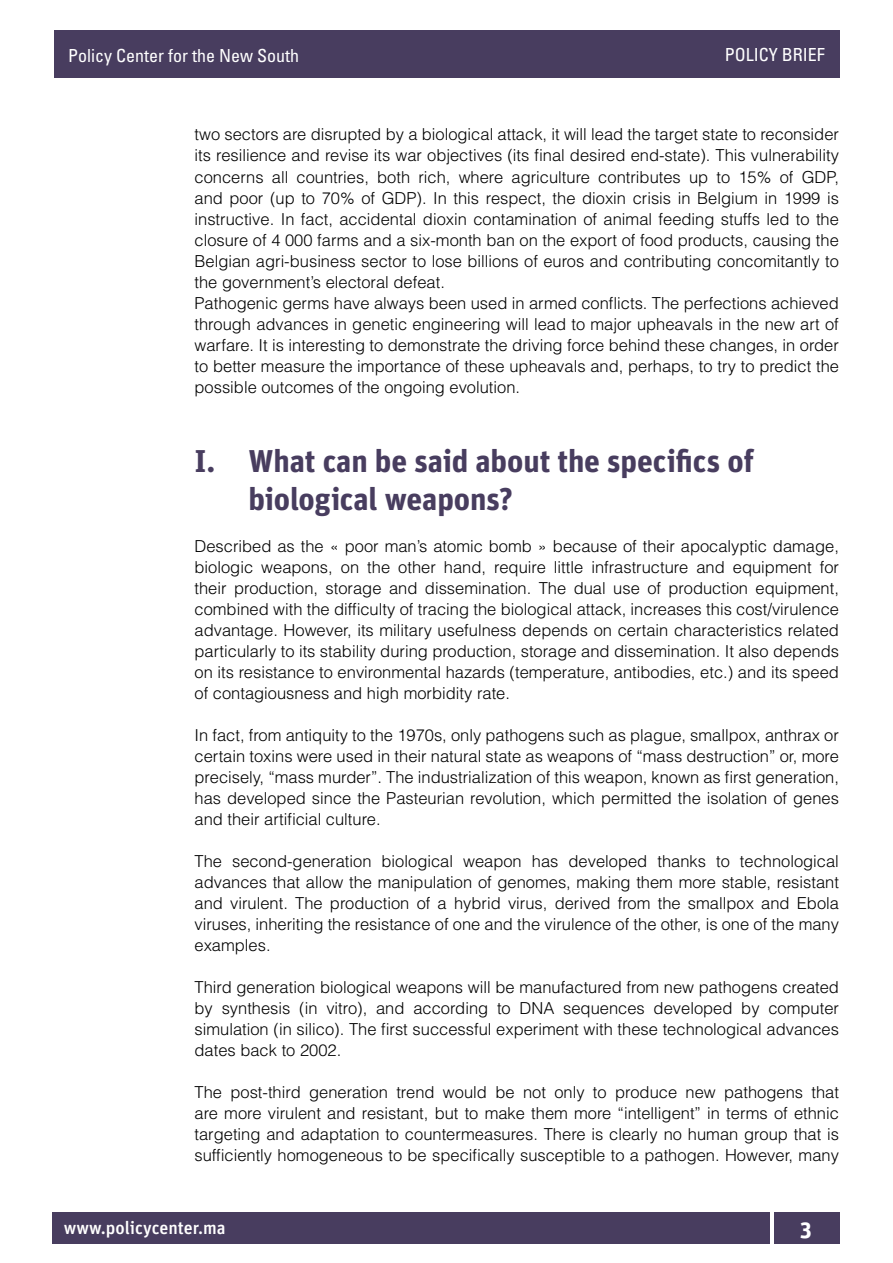
<style>
.page{position:relative;width:893px;height:1263px;background:#fff}
.page>*{position:absolute;margin:0;border:0;box-sizing:border-box;transform-origin:0 0}
.t1{font:700 31.5px/37.8px "Unit Pro";letter-spacing:-.005em;color:#483d5f}
.t2{font:700 22.5px "Unit Pro";color:#fff}
.t3{font:condensed 18px "Univers LT Std";color:#fff}
.t4{font:500 18px "Unit Pro";color:#fff}
.t5{font:300 16.5px/21px "Helvetica LT Std";color:#000;text-align:justify}
</style>
<div class="page">
<div style="left:52px;top:1212px;width:718px;height:31px;background:#483d5f"></div>
<div style="left:774px;top:1212px;width:65px;height:31px;background:#483d5f"></div>
<div style="left:54px;top:30px;width:785px;height:48px;background:#483d5f"></div>
<p class="t3" style="left:68px;top:44px;width:232px">Policy Center for the New South</p>
<p class="t3" style="left:725px;top:43px;width:102px">POLICY BRIEF</p>
<p class="t5" style="left:195px;top:124px;width:646px;text-align:left">two sectors are disrupted by a biological attack, it will lead the target state to reconsider its resilience and revise its war objectives (its final desired end-state). This vulnerability concerns all countries, both rich, where agriculture contributes up to 15% of GDP, and poor (up to 70% of GDP). In this respect, the dioxin crisis in Belgium in 1999 is instructive. In fact, accidental dioxin contamination of animal feeding stuffs led to the closure of 4 000 farms and a six-month ban on the export of food products, causing the Belgian agri-business sector to lose billions of euros and contributing concomitantly to the government’s electoral defeat.<br>Pathogenic germs have always been used in armed conflicts. The perfections achieved through advances in genetic engineering will lead to major upheavals in the new art of warfare. It is interesting to demonstrate the driving force behind these changes, in order to better measure the importance of these upheavals and, perhaps, to try to predict the possible outcomes of the ongoing evolution.</p>
<h1 class="t1" style="left:249px;top:442px;width:507px;text-indent:-54px">I. What can be said about the specifics of biological weapons?</h1>
<p class="t5" style="left:195px;top:536px;width:646px">Described as the « poor man’s atomic bomb » because of their apocalyptic damage, biologic weapons, on the other hand, require little infrastructure and equipment for their production, storage and dissemination. The dual use of production equipment, combined with the difficulty of tracing the biological attack, increases this cost/virulence advantage. However, its military usefulness depends on certain characteristics related particularly to its stability during production, storage and dissemination. It also depends on its resistance to environmental hazards (temperature, antibodies, etc.) and its speed of contagiousness and high morbidity rate.</p>
<p class="t5" style="left:195px;top:725px;width:646px">In fact, from antiquity to the 1970s, only pathogens such as plague, smallpox, anthrax or certain toxins were used in their natural state as weapons of “mass destruction” or, more precisely, “mass murder”. The industrialization of this weapon, known as first generation, has developed since the Pasteurian revolution, which permitted the isolation of genes and their artificial culture.</p>
<p class="t5" style="left:195px;top:851px;width:646px">The second-generation biological weapon has developed thanks to technological advances that allow the manipulation of genomes, making them more stable, resistant and virulent. The production of a hybrid virus, derived from the smallpox and Ebola viruses, inheriting the resistance of one and the virulence of the other, is one of the many examples.</p>
<p class="t5" style="left:195px;top:977px;width:646px">Third generation biological weapons will be manufactured from new pathogens created by synthesis (in vitro), and according to DNA sequences developed by computer simulation (in silico). The first successful experiment with these technological advances dates back to 2002.</p>
<p class="t5" style="left:195px;top:1082px;width:646px">The post-third generation trend would be not only to produce new pathogens that are more virulent and resistant, but to make them more “intelligent” in terms of ethnic targeting and adaptation to countermeasures. There is clearly no human group that is sufficiently homogeneous to be specifically susceptible to a pathogen. However, many</p>
<p class="t4" style="left:64px;top:1216px;width:164px">www.policycenter.ma</p>
<h2 class="t2" style="left:800px;top:1214px;width:13px">3</h2>
</div>
